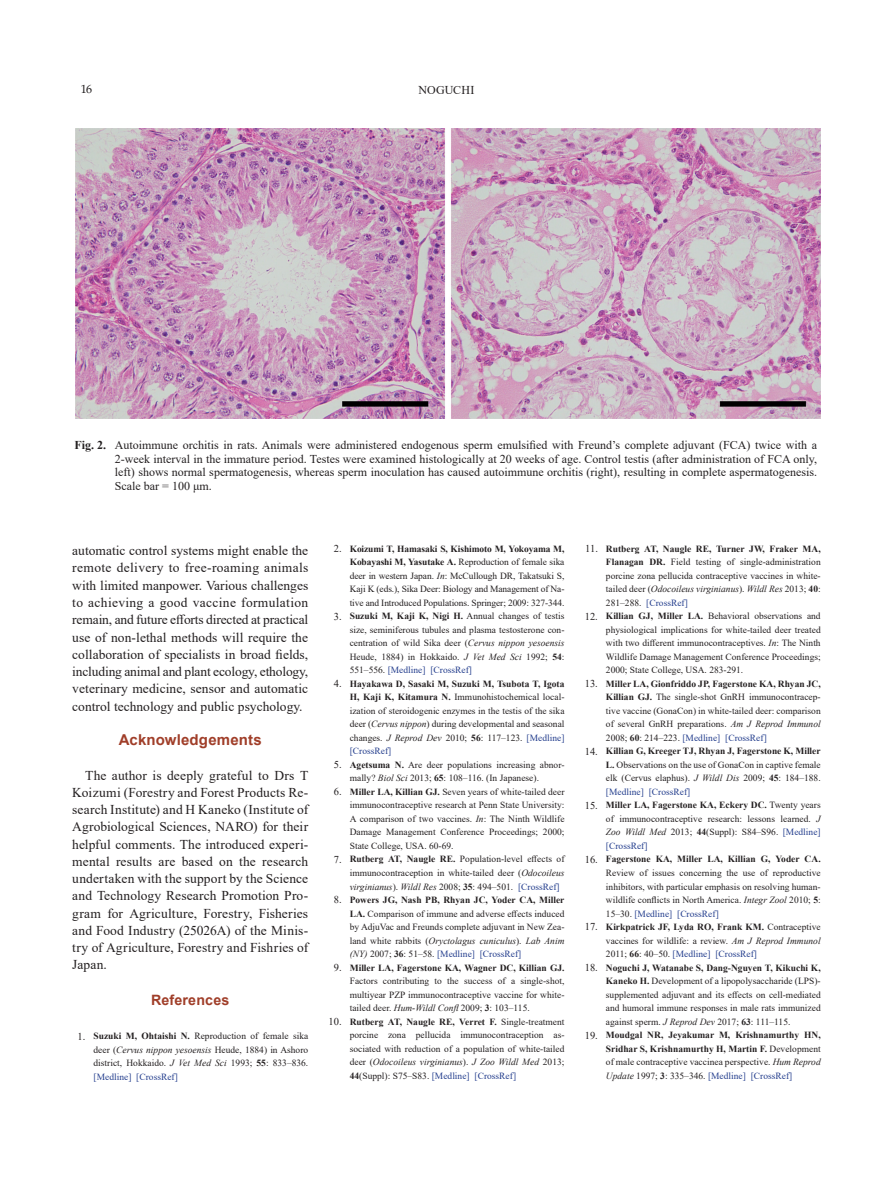
<style>
.page{position:relative;width:893px;height:1191px;background:#fff}
.page>*{position:absolute;margin:0;border:0;box-sizing:border-box;transform-origin:0 0}
.t1{font:700 15px "Arial";letter-spacing:.01em;color:#a03e29}
.t2{font:700 14.25px "Arial";letter-spacing:.01em;color:#a03e29}
.t3{font:13.5px/17.2px "Times New Roman";color:#231f20;text-align:justify}
.t4{font:12px/13.5px "Times New Roman";color:#231f20;text-align:justify}
.t5{font:12px "Palatino Linotype";color:#231f20}
.t6{font:9.45px/13.5px "Times New Roman";color:#231f20;text-align:justify}
.t7{font:700 9.45px/13.5px "Times New Roman";color:#231f20;text-align:justify}
.s1{font-weight:700}
.s2{font-size:10.5px}
.s3{font-style:italic}
.s4{color:#253f8e}
.s5{font-weight:400;font-size:10.5px}
.s6{font-weight:400}
.s7{font-weight:400;font-style:italic}
.s8{font-weight:400;color:#253f8e}
</style>
<div class="page">
<img style="left:76px;top:129px;width:744px;height:289px">
<p class="t5" style="left:81px;top:81px;width:13px">16</p>
<p class="t4" style="left:418px;top:82px;width:57px">NOGUCHI</p>
<p class="t4" style="left:115px;top:438px;width:704px;text-indent:-40px"><span class="s1">Fig. 2.</span> Autoimmune orchitis in rats. Animals were administered endogenous sperm emulsified with Freund’s complete adjuvant (FCA) twice with a 2-week interval in the immature period. Testes were examined histologically at 20 weeks of age. Control testis (after administration of FCA only, left) shows normal spermatogenesis, whereas sperm inoculation has caused autoimmune orchitis (right), resulting in complete aspermatogenesis.<br>Scale bar = 100 μm.</p>
<p class="t3" style="left:72px;top:541px;width:238px">automatic control systems might enable the remote delivery to free-roaming animals with limited manpower. Various challenges to achieving a good vaccine formulation remain, and future efforts directed at practical use of non-lethal methods will require the collaboration of specialists in broad fields, including animal and plant ecology, ethology, veterinary medicine, sensor and automatic control technology and public psychology.</p>
<h1 class="t1" style="left:119px;top:729px;width:144px">Acknowledgements</h1>
<p class="t3" style="left:72px;top:766px;width:237px;text-indent:13px">The author is deeply grateful to Drs T Koizumi (Forestry and Forest Products Re&shy;search Institute) and H Kaneko (Institute of Agrobiological Sciences, NARO) for their helpful comments. The introduced experi&shy;mental results are based on the research undertaken with the support by the Science and Technology Research Promotion Pro&shy;gram for Agriculture, Forestry, Fisheries and Food Industry (25026A) of the Minis&shy;try of Agriculture, Forestry and Fishries of Japan.</p>
<h2 class="t2" style="left:151px;top:989px;width:80px">References</h2>
<p class="t6" style="left:94px;top:1029px;width:216px;text-indent:-16px"><span class="s2">1.</span> <span class="s1">Suzuki M, Ohtaishi N.</span> Reproduction of female sika deer (<span class="s3">Cervus nippon yesoensis</span> Heude, 1884) in Ashoro district, Hokkaido. <span class="s3">J Vet Med Sci</span> 1993; <span class="s1">55</span>: 833–836. <span class="s4">[Medline] [CrossRef]</span></p>
<p class="t6" style="left:350px;top:541px;width:216px;text-indent:-16px"><span class="s2">2.</span> <span class="s1">Koizumi T, Hamasaki S, Kishimoto M, Yokoyama M, Kobayashi M, Yasutake A.</span> Reproduction of female sika deer in western Japan. <span class="s3">In</span>: McCullough DR, Takatsuki S, Kaji K (eds.), Sika Deer: Biology and Management of Na&shy;tive and Introduced Populations. Springer; 2009: 327-344.</p>
<p class="t6" style="left:350px;top:609px;width:216px;text-indent:-16px"><span class="s2">3.</span> <span class="s1">Suzuki M, Kaji K, Nigi H.</span> Annual changes of testis size, seminiferous tubules and plasma testosterone con&shy;centration of wild Sika deer (<span class="s3">Cervus nippon yesoensis </span>Heude, 1884) in Hokkaido. <span class="s3">J Vet Med Sci</span> 1992; <span class="s1">54</span>:<br>551–556. <span class="s4">[Medline] [CrossRef]</span></p>
<p class="t6" style="left:350px;top:676px;width:216px;text-indent:-16px"><span class="s2">4.</span> <span class="s1">Hayakawa D, Sasaki M, Suzuki M, Tsubota T, Igota H, Kaji K, Kitamura N.</span> Immunohistochemical local&shy;ization of steroidogenic enzymes in the testis of the sika deer (<span class="s3">Cervus nippon</span>) during developmental and seasonal changes. <span class="s3">J Reprod Dev</span> 2010; <span class="s1">56</span>: 117–123. <span class="s4">[Medline] [CrossRef]</span></p>
<p class="t6" style="left:350px;top:757px;width:216px;text-indent:-16px"><span class="s2">5.</span> <span class="s1">Agetsuma N.</span> Are deer populations increasing abnor&shy;mally? <span class="s3">Biol Sci</span> 2013; <span class="s1">65</span>: 108–116. (In Japanese).</p>
<p class="t6" style="left:350px;top:784px;width:216px;text-indent:-16px"><span class="s2">6.</span> <span class="s1">Miller LA, Killian GJ.</span> Seven years of white-tailed deer immunocontraceptive research at Penn State University:<br>A comparison of two vaccines. <span class="s3">In</span>: The Ninth Wildlife Damage Management Conference Proceedings; 2000; State College, USA. 60-69.</p>
<p class="t6" style="left:350px;top:852px;width:216px;text-indent:-16px"><span class="s2">7.</span> <span class="s1">Rutberg AT, Naugle RE.</span> Population-level effects of immunocontraception in white-tailed deer (<span class="s3">Odocoileus virginianus</span>). <span class="s3">Wildl Res</span> 2008; <span class="s1">35</span>: 494–501. <span class="s4">[CrossRef]</span></p>
<p class="t6" style="left:350px;top:892px;width:216px;text-indent:-16px"><span class="s2">8.</span> <span class="s1">Powers JG, Nash PB, Rhyan JC, Yoder CA, Miller LA.</span> Comparison of immune and adverse effects induced by AdjuVac and Freunds complete adjuvant in New Zea&shy;land white rabbits (<span class="s3">Oryctolagus cuniculus</span>). <span class="s3">Lab Anim (NY)</span> 2007; <span class="s1">36</span>: 51–58. <span class="s4">[Medline] [CrossRef]</span></p>
<p class="t6" style="left:350px;top:960px;width:216px;text-indent:-16px"><span class="s2">9.</span> <span class="s1">Miller LA, Fagerstone KA, Wagner DC, Killian GJ.<br></span>Factors contributing to the success of a single-shot, multiyear PZP immunocontraceptive vaccine for white&shy;tailed deer. <span class="s3">Hum-Wildl Confl</span> 2009; <span class="s1">3</span>: 103–115.</p>
<p class="t6" style="left:350px;top:1014px;width:216px;text-indent:-21px"><span class="s2">10.</span> <span class="s1">Rutberg AT, Naugle RE, Verret F.</span> Single-treatment porcine zona pellucida immunocontraception as&shy;sociated with reduction of a population of white-tailed deer (<span class="s3">Odocoileus virginianus</span>). <span class="s3">J Zoo Wildl Med</span> 2013; <span class="s1">44</span>(Suppl): S75–S83. <span class="s4">[Medline] [CrossRef]</span></p>
<p class="t6" style="left:606px;top:541px;width:216px;text-indent:-21px"><span class="s2">11.</span> <span class="s1">Rutberg AT, Naugle RE, Turner JW, Fraker MA, Flanagan DR.</span> Field testing of single-administration porcine zona pellucida contraceptive vaccines in white&shy;tailed deer (<span class="s3">Odocoileus virginianus</span>). <span class="s3">Wildl Res</span> 2013; <span class="s1">40</span>:<br>281–288. <span class="s4">[CrossRef]</span></p>
<p class="t6" style="left:606px;top:609px;width:216px;text-indent:-21px"><span class="s2">12.</span> <span class="s1">Killian GJ, Miller LA.</span> Behavioral observations and physiological implications for white-tailed deer treated with two different immunocontraceptives. <span class="s3">In</span>: The Ninth Wildlife Damage Management Conference Proceedings; 2000; State College, USA. 283-291.</p>
<p class="t6" style="left:606px;top:676px;width:216px;text-indent:-21px"><span class="s2">13.</span> <span class="s1">Miller LA, Gionfriddo JP, Fagerstone KA, Rhyan JC, Killian GJ.</span> The single-shot GnRH immunocontracep&shy;tive vaccine (GonaCon) in white-tailed deer: comparison of several GnRH preparations. <span class="s3">Am J Reprod Immunol </span>2008; <span class="s1">60</span>: 214–223. <span class="s4">[Medline] [CrossRef]</span></p>
<p class="t6" style="left:606px;top:744px;width:216px;text-indent:-21px"><span class="s2">14.</span> <span class="s1">Killian G, Kreeger TJ, Rhyan J, Fagerstone K, Miller L.</span> Observations on the use of GonaCon in captive female elk (Cervus elaphus). <span class="s3">J Wildl Dis</span> 2009; <span class="s1">45</span>: 184–188. <span class="s4">[Medline] [CrossRef]</span></p>
<p class="t6" style="left:606px;top:798px;width:216px;text-indent:-21px"><span class="s2">15.</span> <span class="s1">Miller LA, Fagerstone KA, Eckery DC.</span> Twenty years of immunocontraceptive research: lessons learned. <span class="s3">J Zoo Wildl Med</span> 2013; <span class="s1">44</span>(Suppl): S84–S96. <span class="s4">[Medline] [CrossRef]</span></p>
<p class="t6" style="left:606px;top:852px;width:216px;text-indent:-21px"><span class="s2">16.</span> <span class="s1">Fagerstone KA, Miller LA, Killian G, Yoder CA.<br></span>Review of issues concerning the use of reproductive inhibitors, with particular emphasis on resolving human&shy;wildlife conflicts in North America. <span class="s3">Integr Zool</span> 2010; <span class="s1">5</span>:<br>15–30. <span class="s4">[Medline] [CrossRef]</span></p>
<p class="t6" style="left:606px;top:919px;width:216px;text-indent:-21px"><span class="s2">17.</span> <span class="s1">Kirkpatrick JF, Lyda RO, Frank KM.</span> Contraceptive vaccines for wildlife: a review. <span class="s3">Am J Reprod Immunol </span>2011; <span class="s1">66</span>: 40–50. <span class="s4">[Medline] [CrossRef]</span></p>
<p class="t6" style="left:606px;top:960px;width:216px;text-indent:-21px"><span class="s2">18.</span> <span class="s1">Noguchi J, Watanabe S, Dang-Nguyen T, Kikuchi K, Kaneko H.</span> Development of a lipopolysaccharide (LPS)- supplemented adjuvant and its effects on cell-mediated and humoral immune responses in male rats immunized against sperm. <span class="s3">J Reprod Dev</span> 2017; <span class="s1">63</span>: 111–115.</p>
<p class="t7" style="left:606px;top:1027px;width:216px;text-indent:-21px"><span class="s5">19.</span> Moudgal NR, Jeyakumar M, Krishnamurthy HN, Sridhar S, Krishnamurthy H, Martin F. <span class="s6">Development of male contraceptive vaccinea perspective.</span> <span class="s7">Hum Reprod Update</span> <span class="s6">1997;</span> 3<span class="s6">: 335–346.</span> <span class="s8">[Medline] [CrossRef]</span></p>
</div>
